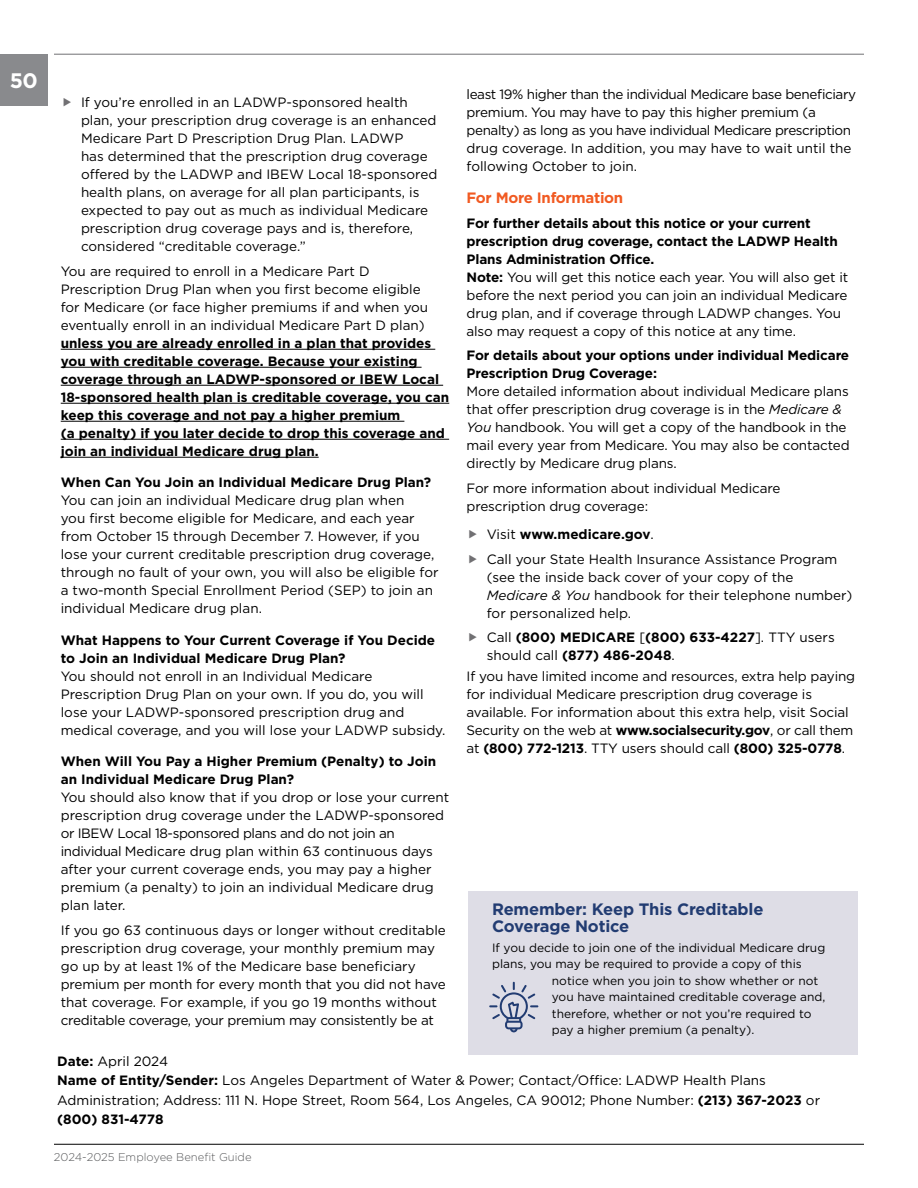
<style>
.page{position:relative;width:918px;height:1188px;background:#fff}
.page>*{position:absolute;margin:0;border:0;box-sizing:border-box;transform-origin:0 0}
.t1{font:700 21px "Gotham";color:#fff}
.t2{font:700 16.5px/16.5px "Gotham";letter-spacing:-.01em;color:#223c72}
.t3{font:700 15px "Gotham";letter-spacing:-.02em;color:#f15a22}
.t4{font:13.5px/18px "Gotham";color:#000}
.t5{font:700 13.5px/18px "Gotham";color:#000}
.t6{font:13.5px/18px "Gotham";letter-spacing:-.03em;color:#000}
.t7{font:12px "Gotham";color:#000}
.t8{font:300 11.25px "Gotham";color:#58595b}
.s1{font-weight:700}
.s2{font-style:italic}
.s3{font-weight:400}
</style>
<div class="page">
<hr style="left:54px;top:54px;width:810px;height:1px;background:#717073">
<hr style="left:54px;top:1144px;width:810px;height:1px;background:#000">
<div style="left:0;top:54px;width:48px;height:52px;background:#898a8d"></div>
<hr style="left:61px;top:349px;width:374px;height:1px;background:#000">
<hr style="left:61px;top:367px;width:361px;height:1px;background:#000">
<hr style="left:61px;top:385px;width:382px;height:1px;background:#000">
<hr style="left:61px;top:403px;width:388px;height:1px;background:#000">
<hr style="left:61px;top:421px;width:343px;height:1px;background:#000">
<hr style="left:61px;top:439px;width:388px;height:1px;background:#000">
<hr style="left:61px;top:457px;width:258px;height:1px;background:#000">
<div style="left:468px;top:891px;width:389px;height:164px;background:#dedde6"></div>
<svg style="left:489px;top:982px;width:49px;height:50px"></svg>
<h1 class="t1" style="left:10px;top:67px;width:29px">50</h1>
<p class="t6" style="left:467px;top:85px;width:391px">least 19% higher than the individual Medicare base beneficiary premium. You may have to pay this higher premium (a penalty) as long as you have individual Medicare prescription drug coverage. In addition, you may have to wait until the following October to join.</p>
<p class="t3" style="left:467px;top:188px;width:158px">For More Information</p>
<p class="t4" style="left:467px;top:214px;width:383px"><span class="s1">For further details about this notice or your current prescription drug coverage, contact the LADWP Health Plans Administration Office.<br>Note:</span> You will get this notice each year. You will also get it before the next period you can join an individual Medicare drug plan, and if coverage through LADWP changes. You also may request a copy of this notice at any time.</p>
<p class="t5" style="left:467px;top:347px;width:384px">For details about your options under individual Medicare<br>Prescription Drug Coverage:</p>
<p class="t4" style="left:467px;top:382px;width:385px">More detailed information about individual Medicare plans that offer prescription drug coverage is in the <span class="s2">Medicare &amp; You</span> handbook. You will get a copy of the handbook in the mail every year from Medicare. You may also be contacted directly by Medicare drug plans.</p>
<p class="t4" style="left:467px;top:479px;width:315px">For more information about individual Medicare prescription drug coverage:</p>
<p class="t4" style="left:487px;top:522px;width:352px;line-height:24.5px">Visit <span class="s1">www.medicare.gov</span>.<br>Call your State Health Insurance Assistance Program</p>
<p class="t4" style="left:487px;top:568px;width:367px">(see the inside back cover of your copy of the<br><span class="s2">Medicare &amp; You</span> handbook for their telephone number) for personalized help.</p>
<p class="t5" style="left:487px;top:628px;width:349px"><span class="s3">Call</span> (800) MEDICARE <span class="s3">[</span>(800) 633-4227<span class="s3">]. TTY users should call</span> (877) 486-2048<span class="s3">.</span></p>
<p class="t4" style="left:467px;top:667px;width:390px">If you have limited income and resources, extra help paying for individual Medicare prescription drug coverage is available. For information about this extra help, visit Social Security on the web at <span class="s1">www.socialsecurity.gov</span>, or call them at <span class="s1">(800) 772-1213</span>. TTY users should call <span class="s1">(800) 325-0778</span>.</p>
<p class="t4" style="left:81px;top:93px;width:358px">If you’re enrolled in an LADWP-sponsored health plan, your prescription drug coverage is an enhanced Medicare Part D Prescription Drug Plan. LADWP<br>has determined that the prescription drug coverage offered by the LADWP and IBEW Local 18-sponsored health plans, on average for all plan participants, is expected to pay out as much as individual Medicare prescription drug coverage pays and is, therefore, considered “creditable coverage.”</p>
<p class="t4" style="left:61px;top:262px;width:369px">You are required to enroll in a Medicare Part D Prescription Drug Plan when you first become eligible for Medicare (or face higher premiums if and when you eventually enroll in an individual Medicare Part D plan)</p>
<p class="t5" style="left:61px;top:334px;width:390px">unless you are already enrolled in a plan that provides you with creditable coverage. Because your existing coverage through an LADWP-sponsored or IBEW Local 18-sponsored health plan is creditable coverage, you can keep this coverage and not pay a higher premium<br>(a penalty) if you later decide to drop this coverage and join an individual Medicare drug plan.</p>
<p class="t5" style="left:61px;top:473px;width:372px">When Can You Join an Individual Medicare Drug Plan?</p>
<p class="t4" style="left:61px;top:491px;width:379px">You can join an individual Medicare drug plan when<br>you first become eligible for Medicare, and each year from October 15 through December 7. However, if you lose your current creditable prescription drug coverage, through no fault of your own, you will also be eligible for a two-month Special Enrollment Period (SEP) to join an individual Medicare drug plan.</p>
<p class="t5" style="left:61px;top:631px;width:376px">What Happens to Your Current Coverage if You Decide to Join an Individual Medicare Drug Plan?</p>
<p class="t4" style="left:61px;top:667px;width:386px">You should not enroll in an Individual Medicare Prescription Drug Plan on your own. If you do, you will lose your LADWP-sponsored prescription drug and medical coverage, and you will lose your LADWP subsidy.</p>
<p class="t5" style="left:61px;top:752px;width:377px">When Will You Pay a Higher Premium (Penalty) to Join an Individual Medicare Drug Plan?</p>
<p class="t4" style="left:61px;top:788px;width:390px">You should also know that if you drop or lose your current prescription drug coverage under the LADWP-sponsored or IBEW Local 18-sponsored plans and do not join an individual Medicare drug plan within 63 continuous days after your current coverage ends, you may pay a higher premium (a penalty) to join an individual Medicare drug plan later.</p>
<p class="t4" style="left:61px;top:921px;width:387px">If you go 63 continuous days or longer without creditable prescription drug coverage, your monthly premium may go up by at least 1% of the Medicare base beneficiary premium per month for every month that you did not have that coverage. For example, if you go 19 months without creditable coverage, your premium may consistently be at</p>
<p class="t2" style="left:492px;top:901px;width:273px">Remember: Keep This Creditable<br>Coverage Notice</p>
<p class="t7" style="left:492px;top:940px;width:335px">If you decide to join one of the individual Medicare drug</p>
<p class="t7" style="left:492px;top:956px;width:311px">plans, you may be required to provide a copy of this</p>
<p class="t7" style="left:552px;top:973px;width:268px">notice when you join to show whether or not</p>
<p class="t7" style="left:552px;top:989px;width:275px">you have maintained creditable coverage and,</p>
<p class="t7" style="left:552px;top:1006px;width:261px">therefore, whether or not you’re required to</p>
<p class="t7" style="left:552px;top:1022px;width:204px">pay a higher premium (a penalty).</p>
<p class="t4" style="left:57px;top:1051px;width:764px;line-height:19.5px"><span class="s1">Date:</span> April 2024<br><span class="s1">Name of Entity/Sender:</span> Los Angeles Department of Water &amp; Power; Contact/Office: LADWP Health Plans Administration; Address: 111 N. Hope Street, Room 564, Los Angeles, CA 90012; Phone Number: <span class="s1">(213) 367-2023</span> or <span class="s1">(800) 831-4778</span></p>
<p class="t8" style="left:54px;top:1150px;width:199px">2024-2025 Employee Benefit Guide</p>
</div>
